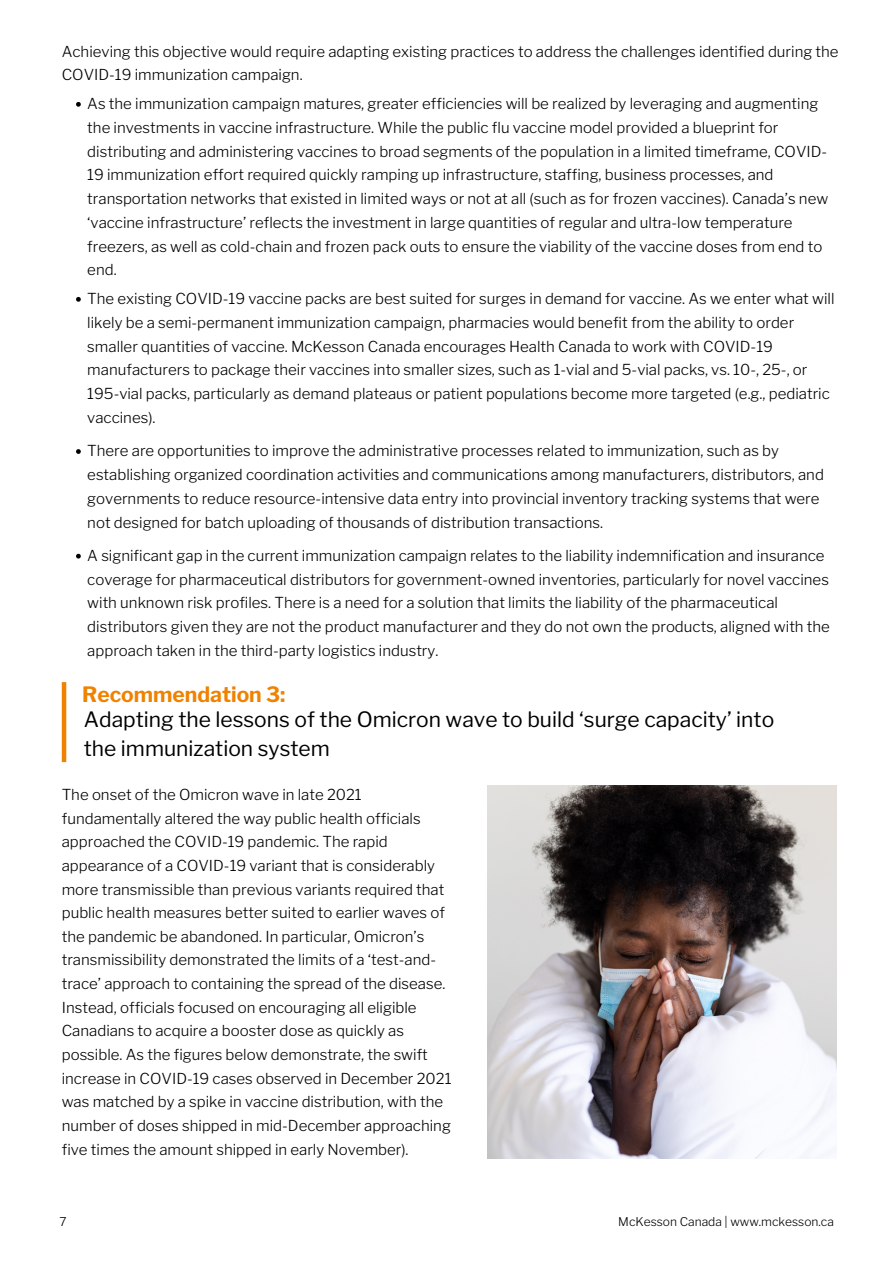
<style>
.page{position:relative;width:894px;height:1264px;background:#fff}
.page>*{position:absolute;margin:0;border:0;box-sizing:border-box;transform-origin:0 0}
.t1{font:21px "Libre Franklin";color:#000}
.t2{font:700 21px "Libre Franklin";color:#ef8200}
.t3{font:300 15px/23.7px "Libre Franklin";color:#000}
.t4{font:300 12px "Libre Franklin";color:#000}
</style>
<div class="page">
<svg style="left:76px;top:102px;width:5px;height:5px"></svg>
<svg style="left:76px;top:297px;width:5px;height:5px"></svg>
<svg style="left:76px;top:449px;width:5px;height:5px"></svg>
<svg style="left:76px;top:554px;width:5px;height:4px"></svg>
<hr style="left:62px;top:682px;width:4px;height:80px;background:#ef8200">
<img style="left:488px;top:786px;width:348px;height:372px">
<p class="t3" style="left:62px;top:39px;width:778px">Achieving this objective would require adapting existing practices to address the challenges identified during the<br>COVID-19 immunization campaign.</p>
<p class="t3" style="left:87px;top:92px;width:742px">As the immunization campaign matures, greater efficiencies will be realized by leveraging and augmenting the investments in vaccine infrastructure. While the public flu vaccine model provided a blueprint for distributing and administering vaccines to broad segments of the population in a limited timeframe, COVID-19 immunization effort required quickly ramping up infrastructure, staffing, business processes, and transportation networks that existed in limited ways or not at all (such as for frozen vaccines). Canada’s new ‘vaccine infrastructure’ reflects the investment in large quantities of regular and ultra-low temperature freezers, as well as cold-chain and frozen pack outs to ensure the viability of the vaccine doses from end to end.</p>
<p class="t3" style="left:87px;top:287px;width:748px">The existing COVID-19 vaccine packs are best suited for surges in demand for vaccine. As we enter what will likely be a semi-permanent immunization campaign, pharmacies would benefit from the ability to order smaller quantities of vaccine. McKesson Canada encourages Health Canada to work with COVID-19 manufacturers to package their vaccines into smaller sizes, such as 1-vial and 5-vial packs, vs. 10-, 25-, or 195-vial packs, particularly as demand plateaus or patient populations become more targeted (e.g., pediatric vaccines).</p>
<p class="t3" style="left:87px;top:439px;width:738px">There are opportunities to improve the administrative processes related to immunization, such as by establishing organized coordination activities and communications among manufacturers, distributors, and governments to reduce resource-intensive data entry into provincial inventory tracking systems that were not designed for batch uploading of thousands of distribution transactions.</p>
<p class="t3" style="left:87px;top:543px;width:744px">A significant gap in the current immunization campaign relates to the liability indemnification and insurance coverage for pharmaceutical distributors for government-owned inventories, particularly for novel vaccines with unknown risk profiles. There is a need for a solution that limits the liability of the pharmaceutical distributors given they are not the product manufacturer and they do not own the products, aligned with the approach taken in the third-party logistics industry.</p>
<p class="t2" style="left:82px;top:681px;width:205px">Recommendation 3:</p>
<p class="t1" style="left:84px;top:706px;width:691px">Adapting the lessons of the Omicron wave to build ‘surge capacity’ into</p>
<p class="t1" style="left:84px;top:736px;width:247px">the immunization system</p>
<p class="t3" style="left:62px;top:782px;width:391px">The onset of the Omicron wave in late 2021 fundamentally altered the way public health officials approached the COVID-19 pandemic. The rapid appearance of a COVID-19 variant that is considerably more transmissible than previous variants required that public health measures better suited to earlier waves of the pandemic be abandoned. In particular, Omicron’s transmissibility demonstrated the limits of a ‘test-and&shy;trace’ approach to containing the spread of the disease.<br>Instead, officials focused on encouraging all eligible Canadians to acquire a booster dose as quickly as possible. As the figures below demonstrate, the swift increase in COVID-19 cases observed in December 2021 was matched by a spike in vaccine distribution, with the number of doses shipped in mid-December approaching five times the amount shipped in early November).</p>
<p class="t4" style="left:59px;top:1213px;width:9px">7</p>
<p class="t4" style="left:618px;top:1213px;width:217px">McKesson Canada | www.mckesson.ca</p>
</div>
